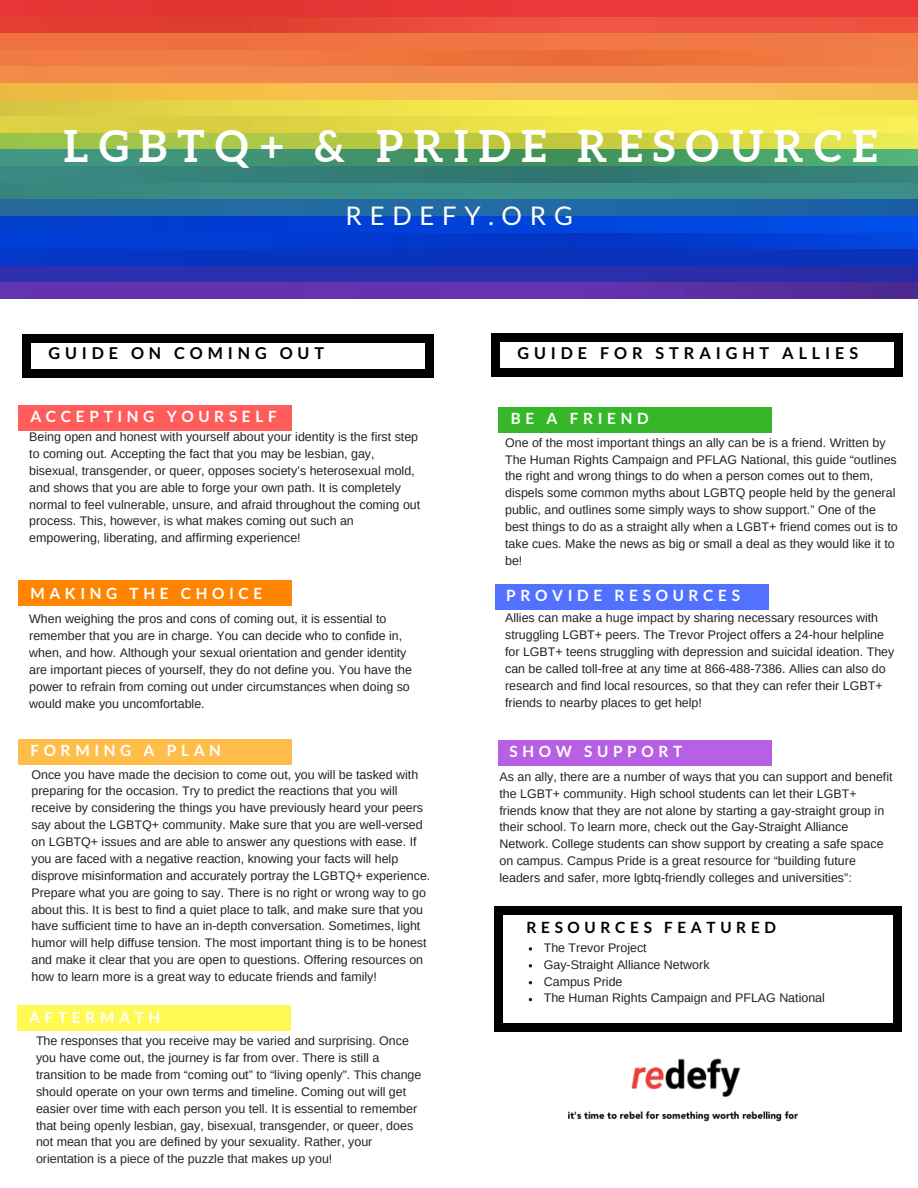
<style>
.page{position:relative;width:918px;height:1188px;background:#fff}
.page>*{position:absolute;margin:0;border:0;box-sizing:border-box;transform-origin:0 0}
.t1{font:700 43.65px "Aleo";letter-spacing:.24em;color:#fff}
.t2{font:25.65px "Lato";letter-spacing:.3em;color:#fff}
.t3{font:700 16.35px "Lato";letter-spacing:.3em;color:#000}
.t4{font:700 15.45px "Lato";letter-spacing:.3em;color:#fff}
.t5{font:700 15.45px "Lato";letter-spacing:.3em;color:#000}
.t6{font:12.45px/16.8px "Arimo";color:#222}
</style>
<div class="page">
<img style="left:0;top:0;width:918px;height:298px">
<div style="left:18px;top:405px;width:273px;height:26px;background:#ff5c5c"></div>
<div style="left:18px;top:580px;width:273px;height:26px;background:#ff8400"></div>
<div style="left:17px;top:1005px;width:273px;height:25px;background:#fff952"></div>
<div style="left:18px;top:739px;width:273px;height:26px;background:#ffbd4a"></div>
<div style="left:498px;top:407px;width:274px;height:26px;background:#35b729"></div>
<div style="left:498px;top:740px;width:274px;height:26px;background:#b760e6"></div>
<div style="left:894px;top:1023px;width:8px;height:8px;background:#000"></div>
<div style="left:494px;top:914px;width:9px;height:109px;background:#000"></div>
<div style="left:494px;top:1023px;width:9px;height:8px;background:#000"></div>
<div style="left:894px;top:914px;width:8px;height:109px;background:#000"></div>
<div style="left:502px;top:1023px;width:392px;height:8px;background:#000"></div>
<div style="left:894px;top:906px;width:8px;height:8px;background:#000"></div>
<div style="left:494px;top:906px;width:9px;height:8px;background:#000"></div>
<div style="left:502px;top:906px;width:392px;height:8px;background:#000"></div>
<div style="left:894px;top:368px;width:9px;height:8px;background:#000"></div>
<div style="left:491px;top:342px;width:9px;height:26px;background:#000"></div>
<div style="left:491px;top:368px;width:9px;height:8px;background:#000"></div>
<div style="left:894px;top:342px;width:9px;height:26px;background:#000"></div>
<div style="left:499px;top:368px;width:396px;height:8px;background:#000"></div>
<div style="left:894px;top:333px;width:9px;height:9px;background:#000"></div>
<div style="left:491px;top:333px;width:9px;height:9px;background:#000"></div>
<div style="left:499px;top:333px;width:396px;height:9px;background:#000"></div>
<div style="left:425px;top:369px;width:9px;height:9px;background:#000"></div>
<div style="left:22px;top:343px;width:9px;height:26px;background:#000"></div>
<div style="left:22px;top:369px;width:9px;height:9px;background:#000"></div>
<div style="left:425px;top:343px;width:9px;height:26px;background:#000"></div>
<div style="left:30px;top:369px;width:396px;height:9px;background:#000"></div>
<div style="left:425px;top:335px;width:9px;height:8px;background:#000"></div>
<div style="left:22px;top:335px;width:9px;height:8px;background:#000"></div>
<div style="left:30px;top:335px;width:396px;height:8px;background:#000"></div>
<div style="left:495px;top:584px;width:273px;height:26px;background:#5271ff"></div>
<svg style="left:529px;top:947px;width:3px;height:4px"></svg>
<svg style="left:529px;top:964px;width:3px;height:4px"></svg>
<img style="left:568px;top:1058px;width:230px;height:64px">
<h1 class="t1" style="left:64px;top:121px;width:815px">LGBTQ+ &amp; PRIDE RESOURCE</h1>
<h2 class="t2" style="left:346px;top:200px;width:229px">REDEFY.ORG</h2>
<h3 class="t3" style="left:48px;top:343px;width:277px">GUIDE ON COMING OUT</h3>
<h3 class="t3" style="left:518px;top:343px;width:342px">GUIDE FOR STRAIGHT ALLIES</h3>
<p class="t4" style="left:30px;top:407px;width:248px">ACCEPTING YOURSELF</p>
<p class="t6" style="left:29px;top:428px;width:393px">Being open and honest with yourself about your identity is the first step to coming out. Accepting the fact that you may be lesbian, gay, bisexual, transgender, or queer, opposes society’s heterosexual mold, and shows that you are able to forge your own path. It is completely normal to feel vulnerable, unsure, and afraid throughout the coming out process. This, however, is what makes coming out such an empowering, liberating, and affirming experience!</p>
<p class="t4" style="left:30px;top:584px;width:233px">MAKING THE CHOICE</p>
<p class="t6" style="left:29px;top:611px;width:384px">When weighing the pros and cons of coming out, it is essential to remember that you are in charge. You can decide who to confide in, when, and how. Although your sexual orientation and gender identity are important pieces of yourself, they do not define you. You have the power to refrain from coming out under circumstances when doing so would make you uncomfortable.</p>
<p class="t4" style="left:30px;top:741px;width:192px">FORMING A PLAN</p>
<p class="t6" style="left:32px;top:766px;width:400px">Once you have made the decision to come out, you will be tasked with preparing for the occasion. Try to predict the reactions that you will receive by considering the things you have previously heard your peers say about the LGBTQ+ community. Make sure that you are well-versed on LGBTQ+ issues and are able to answer any questions with ease. If you are faced with a negative reaction, knowing your facts will help disprove misinformation and accurately portray the LGBTQ+ experience.<br>Prepare what you are going to say. There is no right or wrong way to go about this. It is best to find a quiet place to talk, and make sure that you have sufficient time to have an in-depth conversation. Sometimes, light humor will help diffuse tension. The most important thing is to be honest and make it clear that you are open to questions. Offering resources on how to learn more is a great way to educate friends and family!</p>
<p class="t4" style="left:29px;top:1008px;width:133px">AFTERMATH</p>
<p class="t6" style="left:36px;top:1032px;width:387px">The responses that you receive may be varied and surprising. Once you have come out, the journey is far from over. There is still a transition to be made from “coming out” to “living openly”. This change should operate on your own terms and timeline. Coming out will get easier over time with each person you tell. It is essential to remember that being openly lesbian, gay, bisexual, transgender, or queer, does not mean that you are defined by your sexuality. Rather, your orientation is a piece of the puzzle that makes up you!</p>
<p class="t4" style="left:511px;top:409px;width:139px">BE A FRIEND</p>
<p class="t6" style="left:505px;top:434px;width:394px">One of the most important things an ally can be is a friend. Written by The Human Rights Campaign and PFLAG National, this guide “outlines the right and wrong things to do when a person comes out to them, dispels some common myths about LGBTQ people held by the general public, and outlines some simply ways to show support.” One of the best things to do as a straight ally when a LGBT+ friend comes out is to take cues. Make the news as big or small a deal as they would like it to be!</p>
<p class="t4" style="left:506px;top:586px;width:235px">PROVIDE RESOURCES</p>
<p class="t6" style="left:505px;top:609px;width:391px">Allies can make a huge impact by sharing necessary resources with struggling LGBT+ peers. The Trevor Project offers a 24-hour helpline for LGBT+ teens struggling with depression and suicidal ideation. They can be called toll-free at any time at 866-488-7386. Allies can also do research and find local resources, so that they can refer their LGBT+ friends to nearby places to get help!</p>
<p class="t4" style="left:510px;top:742px;width:174px">SHOW SUPPORT</p>
<p class="t6" style="left:500px;top:768px;width:395px">As an ally, there are a number of ways that you can support and benefit the LGBT+ community. High school students can let their LGBT+ friends know that they are not alone by starting a gay-straight group in their school. To learn more, check out the Gay-Straight Alliance Network. College students can show support by creating a safe space on campus. Campus Pride is a great resource for “building future leaders and safer, more lgbtq-friendly colleges and universities”:</p>
<p class="t5" style="left:526px;top:918px;width:251px">RESOURCES FEATURED</p>
<p class="t6" style="left:544px;top:939px;width:283px">The Trevor Project<br>Gay-Straight Alliance Network<br>Campus Pride<br>The Human Rights Campaign and PFLAG National</p>
</div>
